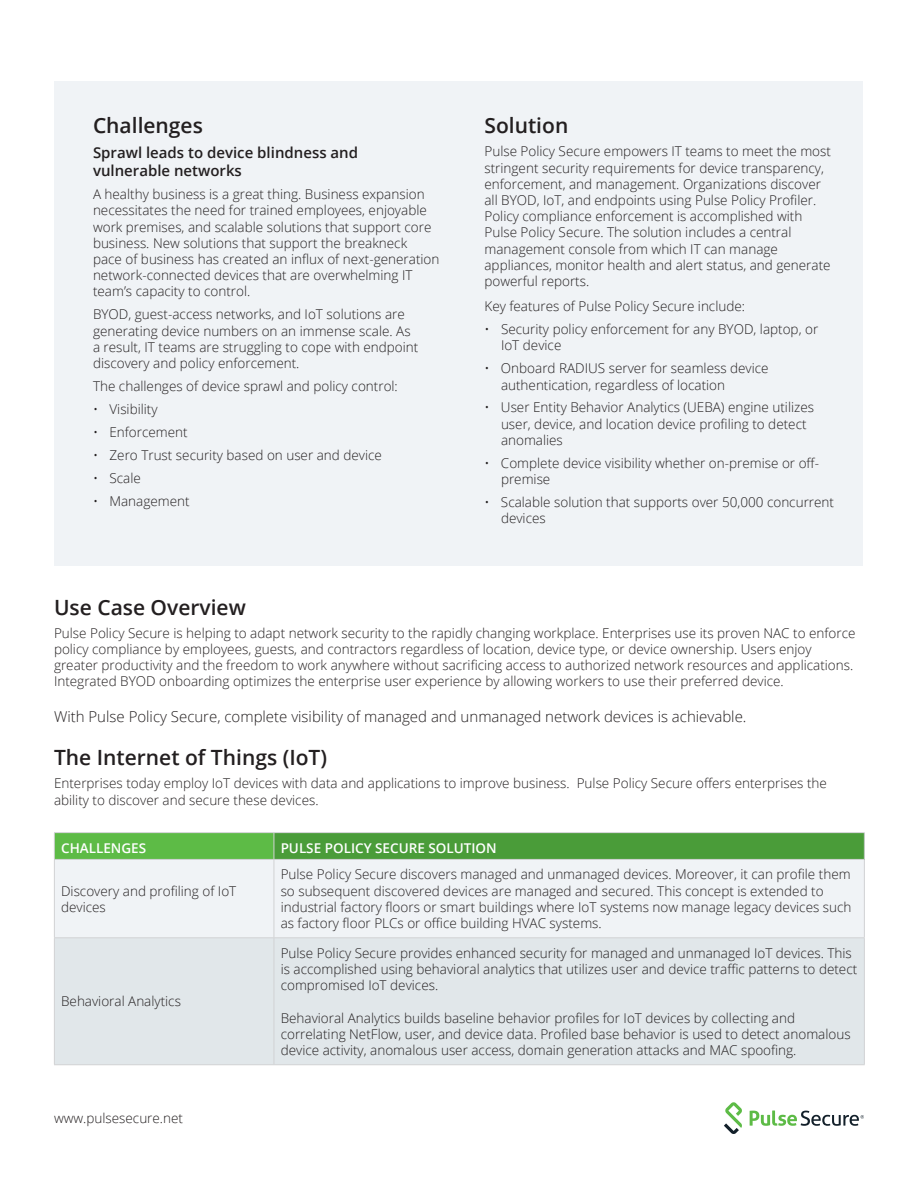
<style>
.page{position:relative;width:918px;height:1188px;background:#fff}
.page>*{position:absolute;margin:0;border:0;box-sizing:border-box;transform-origin:0 0}
.t1{font:600 21px "Open Sans";color:#231f20}
.t2{font:300 15px "Open Sans";color:#231f20}
.t3{font:600 15px/18px "Open Sans";color:#231f20}
.t4{font:300 13.5px/16.2px "Open Sans";color:#231f20}
.t5{font:600 13.5px "Open Sans";color:#fff}
</style>
<div class="page">
<div style="left:54px;top:81px;width:808px;height:485px;background:#f0f3f6"></div>
<div style="left:54px;top:833px;width:220px;height:26px;background:#5dbb46"></div>
<div style="left:274px;top:833px;width:590px;height:26px;background:#4a9c39"></div>
<div style="left:55px;top:860px;width:809px;height:77px;background:#f0f3f6"></div>
<div style="left:55px;top:938px;width:809px;height:126px;background:#e1e7ea"></div>
<hr style="left:54px;top:832px;width:220px;height:1px;background:#d1d2d4">
<svg style="left:54px;top:833px;width:1px;height:26px"></svg>
<hr style="left:274px;top:832px;width:591px;height:1px;background:#d1d2d4">
<svg style="left:274px;top:833px;width:1px;height:26px"></svg>
<svg style="left:864px;top:833px;width:1px;height:26px"></svg>
<hr style="left:54px;top:859px;width:220px;height:1px;background:#d1d2d4">
<hr style="left:54px;top:860px;width:1px;height:77px;background:#d1d2d4">
<hr style="left:274px;top:859px;width:591px;height:1px;background:#d1d2d4">
<hr style="left:274px;top:860px;width:1px;height:77px;background:#d1d2d4">
<hr style="left:864px;top:860px;width:1px;height:77px;background:#d1d2d4">
<hr style="left:54px;top:937px;width:220px;height:1px;background:#d1d2d4">
<hr style="left:54px;top:938px;width:1px;height:126px;background:#d1d2d4">
<hr style="left:274px;top:937px;width:591px;height:1px;background:#d1d2d4">
<hr style="left:274px;top:938px;width:1px;height:126px;background:#d1d2d4">
<hr style="left:864px;top:938px;width:1px;height:126px;background:#d1d2d4">
<hr style="left:54px;top:1064px;width:220px;height:1px;background:#d1d2d4">
<hr style="left:274px;top:1064px;width:591px;height:1px;background:#d1d2d4">
<svg style="left:724px;top:1102px;width:18px;height:32px"></svg>
<svg style="left:750px;top:1110px;width:114px;height:16px"></svg>
<p class="t1" style="left:93px;top:111px;width:111px">Challenges</p>
<p class="t3" style="left:93px;top:143px;width:267px">Sprawl leads to device blindness and vulnerable networks</p>
<p class="t4" style="left:93px;top:186px;width:348px">A healthy business is a great thing. Business expansion necessitates the need for trained employees, enjoyable work premises, and scalable solutions that support core business. New solutions that support the breakneck pace of business has created an influx of next-generation network-connected devices that are overwhelming IT team’s capacity to control.</p>
<p class="t4" style="left:93px;top:306px;width:327px">BYOD, guest-access networks, and IoT solutions are generating device numbers on an immense scale. As a result, IT teams are struggling to cope with endpoint discovery and policy enforcement.</p>
<p class="t4" style="left:93px;top:378px;width:306px">The challenges of device sprawl and policy control:</p>
<p class="t4" style="left:93px;top:400px;width:66px">• Visibility</p>
<p class="t4" style="left:93px;top:423px;width:96px">• Enforcement</p>
<p class="t4" style="left:93px;top:446px;width:291px">• Zero Trust security based on user and device</p>
<p class="t4" style="left:93px;top:469px;width:49px">• Scale</p>
<p class="t4" style="left:93px;top:492px;width:98px">• Management</p>
<p class="t1" style="left:484px;top:111px;width:85px">Solution</p>
<p class="t4" style="left:484px;top:143px;width:348px">Pulse Policy Secure empowers IT teams to meet the most stringent security requirements for device transparency, enforcement, and management. Organizations discover all BYOD, IoT, and endpoints using Pulse Policy Profiler.<br>Policy compliance enforcement is accomplished with Pulse Policy Secure. The solution includes a central management console from which IT can manage appliances, monitor health and alert status, and generate powerful reports.</p>
<p class="t4" style="left:484px;top:298px;width:262px">Key features of Pulse Policy Secure include:</p>
<p class="t4" style="left:501px;top:321px;width:319px;text-indent:-16px">• Security policy enforcement for any BYOD, laptop, or<br>IoT device</p>
<p class="t4" style="left:501px;top:360px;width:269px;text-indent:-16px">• Onboard RADIUS server for seamless device authentication, regardless of location</p>
<p class="t4" style="left:501px;top:399px;width:315px;text-indent:-16px">• User Entity Behavior Analytics (UEBA) engine utilizes user, device, and location device profiling to detect anomalies</p>
<p class="t4" style="left:501px;top:454px;width:320px;text-indent:-16px">• Complete device visibility whether on-premise or off&shy;premise</p>
<p class="t4" style="left:501px;top:494px;width:335px;text-indent:-16px">• Scalable solution that supports over 50,000 concurrent devices</p>
<p class="t1" style="left:54px;top:593px;width:193px">Use Case Overview</p>
<p class="t4" style="left:54px;top:624px;width:803px">Pulse Policy Secure is helping to adapt network security to the rapidly changing workplace. Enterprises use its proven NAC to enforce policy compliance by employees, guests, and contractors regardless of location, device type, or device ownership. Users enjoy greater productivity and the freedom to work anywhere without sacrificing access to authorized network resources and applications.<br>Integrated BYOD onboarding optimizes the enterprise user experience by allowing workers to use their preferred device.</p>
<p class="t2" style="left:54px;top:707px;width:694px">With Pulse Policy Secure, complete visibility of managed and unmanaged network devices is achievable.</p>
<p class="t1" style="left:54px;top:743px;width:275px">The Internet of Things (IoT)</p>
<p class="t4" style="left:54px;top:775px;width:775px">Enterprises today employ IoT devices with data and applications to improve business. Pulse Policy Secure offers enterprises the ability to discover and secure these devices.</p>
<p class="t5" style="left:61px;top:839px;width:87px">CHALLENGES</p>
<p class="t5" style="left:281px;top:839px;width:218px">PULSE POLICY SECURE SOLUTION</p>
<p class="t4" style="left:61px;top:882px;width:177px">Discovery and profiling of IoT devices</p>
<p class="t4" style="left:281px;top:866px;width:572px">Pulse Policy Secure discovers managed and unmanaged devices. Moreover, it can profile them so subsequent discovered devices are managed and secured. This concept is extended to industrial factory floors or smart buildings where IoT systems now manage legacy devices such as factory floor PLCs or office building HVAC systems.</p>
<p class="t4" style="left:61px;top:993px;width:121px">Behavioral Analytics</p>
<p class="t4" style="left:54px;top:1109px;width:131px">www.pulsesecure.net</p>
<p class="t4" style="left:281px;top:944px;width:578px">Pulse Policy Secure provides enhanced security for managed and unmanaged IoT devices. This is accomplished using behavioral analytics that utilizes user and device traffic patterns to detect compromised IoT devices.</p>
<p class="t4" style="left:281px;top:1009px;width:571px">Behavioral Analytics builds baseline behavior profiles for IoT devices by collecting and correlating NetFlow, user, and device data. Profiled base behavior is used to detect anomalous device activity, anomalous user access, domain generation attacks and MAC spoofing.</p>
</div>
